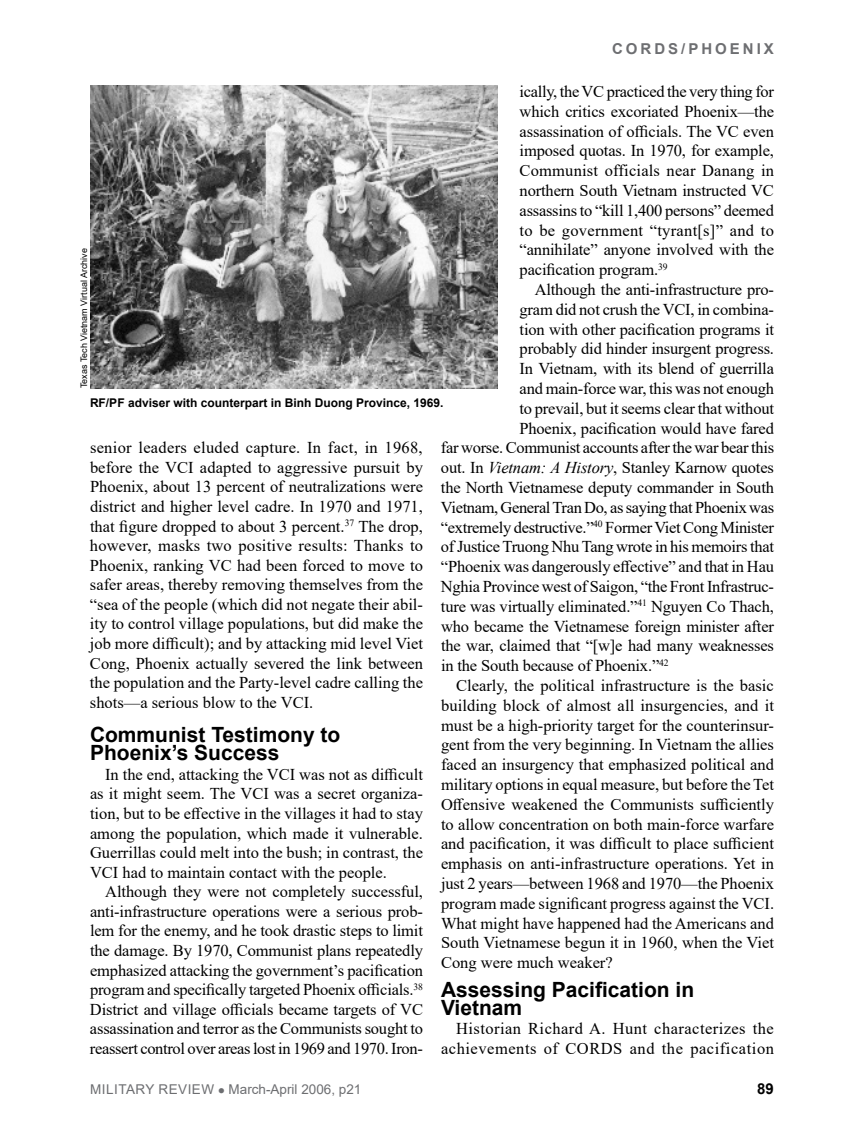
<style>
.page{position:relative;width:864px;height:1134px;background:#fff}
.page>*{position:absolute;margin:0;border:0;box-sizing:border-box;transform-origin:0 0}
.t1{font:700 21px/18px "Arial";color:#000}
.t2{font:16.5px/19.8px "Times New Roman";color:#000;text-align:justify}
.t3{font:16.5px "Times New Roman";letter-spacing:-.02em;color:#000}
.t4{font:16.5px/19.8px "Times New Roman";letter-spacing:.03em;color:#000;text-align:right}
.t5{font:700 15px "Arial";letter-spacing:.2em;color:#6d6e71}
.t6{font:700 15px "Arial";color:#000}
.t7{font:13.5px "Arial";color:#6d6e71}
.t8{font:700 12px "Arial";color:#000}
.t9{font:9px "Arial";color:#000}
.s1{font-style:italic}
</style>
<div class="page">
<img style="left:90px;top:86px;width:407px;height:302px">
<p class="t5" style="left:612px;top:38px;width:163px">CORDS/PHOENIX</p>
<p class="t3" style="left:520px;top:80px;width:256px">ically, theVC practiced the very thing for</p>
<p class="t2" style="left:520px;top:101px;width:256px">which critics excoriated Phoenix—the</p>
<p class="t2" style="left:520px;top:121px;width:256px">assassination of officials. The VC even imposed quotas. In 1970, for example,</p>
<p class="t2" style="left:520px;top:160px;width:256px">Communist officials near Danang in northern South Vietnam instructed VC assassins to “kill 1,400 persons” deemed</p>
<p class="t2" style="left:520px;top:220px;width:256px">to be government “tyrant[s]” and to “annihilate” anyone involved with the pacification program.<sup>39</sup></p>
<p class="t2" style="left:520px;top:279px;width:256px;text-align:right">Although the anti-infrastructure pro&shy;gram did not crush the VCI, in combina-</p>
<p class="t2" style="left:520px;top:319px;width:256px">tion with other pacification programs it</p>
<p class="t2" style="left:520px;top:338px;width:256px">probably did hinder insurgent progress.<br>In Vietnam, with its blend of guerrilla and main-force war, this was not enough</p>
<p class="t2" style="left:519px;top:398px;width:256px">to prevail, but it seems clear that without<br>Phoenix, pacification would have fared</p>
<p class="t2" style="left:441px;top:437px;width:335px">far worse. Communist accounts after the war bear this out. In <span class="s1">Vietnam: A History</span>, Stanley Karnow quotes the North Vietnamese deputy commander in South Vietnam, General Tran Do, as saying that Phoenix was</p>
<p class="t3" style="left:441px;top:515px;width:335px">“extremely destructive.”<sup>40</sup> Former Viet Cong Minister</p>
<p class="t2" style="left:441px;top:536px;width:334px">of Justice Truong Nhu Tang wrote in his memoirs that</p>
<p class="t2" style="left:441px;top:556px;width:335px">“Phoenix was dangerously effective” and that in Hau Nghia Province west of Saigon, “the Front Infrastruc&shy;ture was virtually eliminated.”<sup>41</sup> Nguyen Co Thach, who became the Vietnamese foreign minister after the war, claimed that “[w]e had many weaknesses in the South because of Phoenix.”<sup>42</sup></p>
<p class="t2" style="left:441px;top:675px;width:335px;text-indent:15px">Clearly, the political infrastructure is the basic building block of almost all insurgencies, and it must be a high-priority target for the counterinsur-</p>
<p class="t2" style="left:441px;top:734px;width:335px">gent from the very beginning. In Vietnam the allies</p>
<p class="t2" style="left:441px;top:754px;width:335px">faced an insurgency that emphasized political and military options in equal measure, but before the Tet</p>
<p class="t2" style="left:441px;top:794px;width:335px">Offensive weakened the Communists sufficiently</p>
<p class="t2" style="left:441px;top:814px;width:335px">to allow concentration on both main-force warfare</p>
<p class="t2" style="left:441px;top:833px;width:335px">and pacification, it was difficult to place sufficient</p>
<p class="t2" style="left:441px;top:853px;width:334px">emphasis on anti-infrastructure operations. Yet in</p>
<p class="t2" style="left:441px;top:873px;width:335px">just 2 years—between 1968 and 1970—the Phoenix program made significant progress against the VCI.<br>What might have happened had the Americans and</p>
<p class="t2" style="left:441px;top:932px;width:334px">South Vietnamese begun it in 1960, when the Viet<br>Cong were much weaker?</p>
<h2 class="t1" style="left:441px;top:981px;width:255px">Assessing Pacification in<br>Vietnam</h2>
<p class="t4" style="left:441px;top:1018px;width:335px">Historian Richard A. Hunt characterizes the achievements of CORDS and the pacification</p>
<p class="t9" style="left:78px;top:388px;width:142px;rotate:-90deg">Texas Tech Vietnam Virtual Archive</p>
<p class="t8" style="left:90px;top:394px;width:355px">RF/PF adviser with counterpart in Binh Duong Province, 1969.</p>
<p class="t2" style="left:90px;top:437px;width:334px">senior leaders eluded capture. In fact, in 1968,</p>
<p class="t2" style="left:90px;top:457px;width:334px">before the VCI adapted to aggressive pursuit by</p>
<p class="t2" style="left:90px;top:476px;width:335px">Phoenix, about 13 percent of neutralizations were</p>
<p class="t2" style="left:90px;top:496px;width:335px">district and higher level cadre. In 1970 and 1971, that figure dropped to about 3 percent.<sup>37</sup> The drop, however, masks two positive results: Thanks to Phoenix, ranking VC had been forced to move to safer areas, thereby removing themselves from the</p>
<p class="t2" style="left:90px;top:594px;width:335px">“sea of the people (which did not negate their abil-</p>
<p class="t2" style="left:90px;top:614px;width:335px">ity to control village populations, but did make the job more difficult); and by attacking mid level Viet Cong, Phoenix actually severed the link between the population and the Party-level cadre calling the</p>
<p class="t2" style="left:90px;top:692px;width:225px">shots—a serious blow to the VCI.</p>
<h1 class="t1" style="left:90px;top:726px;width:252px">Communist Testimony to<br>Phoenix’s Success</h1>
<p class="t2" style="left:105px;top:764px;width:319px">In the end, attacking the VCI was not as difficult</p>
<p class="t2" style="left:90px;top:783px;width:335px">as it might seem. The VCI was a secret organiza-</p>
<p class="t2" style="left:90px;top:803px;width:335px">tion, but to be effective in the villages it had to stay among the population, which made it vulnerable.<br>Guerrillas could melt into the bush; in contrast, the</p>
<p class="t2" style="left:90px;top:862px;width:298px">VCI had to maintain contact with the people.</p>
<p class="t2" style="left:90px;top:881px;width:335px;text-indent:15px">Although they were not completely successful, anti-infrastructure operations were a serious prob&shy;lem for the enemy, and he took drastic steps to limit the damage. By 1970, Communist plans repeatedly emphasized attacking the government’s pacification program and specifically targeted Phoenix officials.<sup>38<br></sup>District and village officials became targets of VC assassination and terror as the Communists sought to reassert control over areas lost in 1969 and 1970. Iron-</p>
<p class="t7" style="left:90px;top:1079px;width:273px">MILITARY REVIEW ● March-April 2006, p21</p>
<p class="t6" style="left:757px;top:1078px;width:18px">89</p>
</div>
